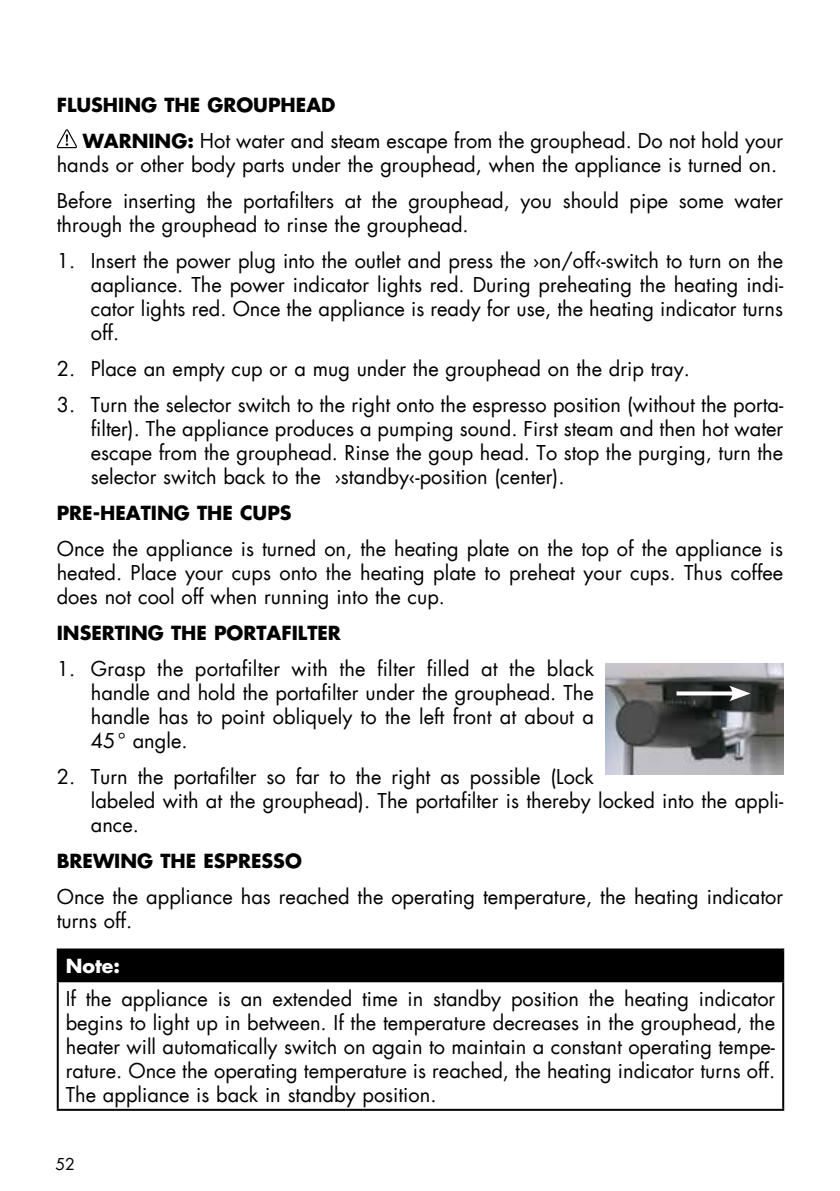
<style>
.page{position:relative;width:840px;height:1191px;background:#fff}
.page>*{position:absolute;margin:0;border:0;box-sizing:border-box;transform-origin:0 0}
.t1{font:20px/24px "Futura LT";color:#000;text-align:justify}
.t2{font:700 19px "Futura LT";color:#000}
.t3{font:700 19px "Futura LT";color:#fff}
.t4{font:16px "Futura LT";color:#000}
.s1{font-weight:700;font-size:19px}
</style>
<div class="page">
<svg style="left:57px;top:129px;width:20px;height:19px"></svg>
<div style="left:58px;top:949px;width:724px;height:32px;background:#000"></div>
<hr style="left:57px;top:948px;width:726px;height:2px;background:#000">
<hr style="left:57px;top:950px;width:2px;height:30px;background:#000">
<hr style="left:781px;top:950px;width:2px;height:30px;background:#000">
<hr style="left:57px;top:980px;width:726px;height:2px;background:#000">
<hr style="left:57px;top:982px;width:2px;height:126px;background:#000">
<hr style="left:781px;top:982px;width:2px;height:126px;background:#000">
<hr style="left:57px;top:1108px;width:726px;height:2px;background:#000">
<img style="left:605px;top:663px;width:177px;height:111px">
<svg style="left:676px;top:691px;width:52px;height:4px"></svg>
<svg style="left:728px;top:685px;width:22px;height:16px"></svg>
<p class="t2" style="left:57px;top:92px;width:280px">FLUSHING THE GROUPHEAD</p>
<p class="t1" style="left:57px;top:129px;width:727px;text-indent:26px"><span class="s1">WARNING:</span> Hot water and steam escape from the grouphead. Do not hold your hands or other body parts under the grouphead, when the appliance is turned on.</p>
<p class="t1" style="left:57px;top:189px;width:727px">Before inserting the portafilters at the grouphead, you should pipe some water through the grouphead to rinse the grouphead.</p>
<p class="t1" style="left:91px;top:249px;width:693px;text-indent:-34px">1. Insert the power plug into the outlet and press the ›on/off‹-switch to turn on the aapliance. The power indicator lights red. During preheating the heating indi&shy;cator lights red. Once the appliance is ready for use, the heating indicator turns off.</p>
<p class="t1" style="left:57px;top:357px;width:634px">2. Place an empty cup or a mug under the grouphead on the drip tray.</p>
<p class="t1" style="left:91px;top:393px;width:693px;text-indent:-34px">3. Turn the selector switch to the right onto the espresso position (without the porta&shy;filter). The appliance produces a pumping sound. First steam and then hot water escape from the grouphead. Rinse the goup head. To stop the purging, turn the selector switch back to the ›standby‹-position (center).</p>
<p class="t2" style="left:57px;top:500px;width:236px">PRE-HEATING THE CUPS</p>
<p class="t1" style="left:57px;top:537px;width:727px">Once the appliance is turned on, the heating plate on the top of the appliance is heated. Place your cups onto the heating plate to preheat your cups. Thus coffee does not cool off when running into the cup.</p>
<p class="t2" style="left:57px;top:620px;width:285px">INSERTING THE PORTAFILTER</p>
<p class="t1" style="left:91px;top:657px;width:504px;text-indent:-34px">1. Grasp the portafilter with the filter filled at the black handle and hold the portafilter under the grouphead. The handle has to point obliquely to the left front at about a 45° angle.</p>
<p class="t1" style="left:91px;top:765px;width:693px;text-align:left;text-indent:-34px">2. Turn the portafilter so far to the right as possible (Lock<br>labeled with at the grouphead). The portafilter is thereby locked into the appli&shy;ance.</p>
<p class="t2" style="left:57px;top:848px;width:246px">BREWING THE ESPRESSO</p>
<p class="t1" style="left:57px;top:885px;width:727px">Once the appliance has reached the operating temperature, the heating indicator turns off.</p>
<p class="t3" style="left:66px;top:953px;width:56px">Note:</p>
<p class="t1" style="left:66px;top:986px;width:710px">If the appliance is an extended time in standby position the heating indicator begins to light up in between. If the temperature decreases in the grouphead, the heater will automatically switch on again to maintain a constant operating tempe&shy;rature. Once the operating temperature is reached, the heating indicator turns off.<br>The appliance is back in standby position.</p>
<p class="t4" style="left:55px;top:1154px;width:21px">52</p>
</div>
